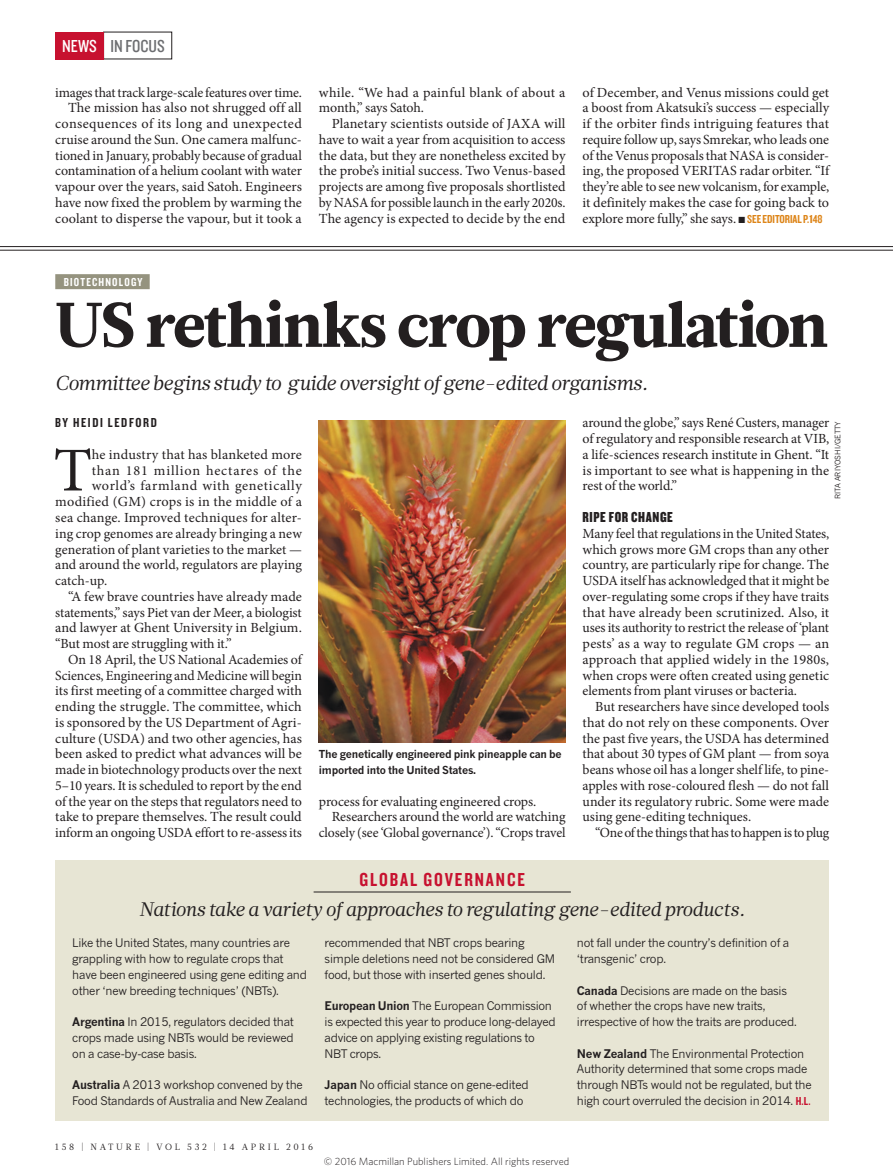
<style>
.page{position:relative;width:893px;height:1174px;background:#fff}
.page>*{position:absolute;margin:0;border:0;box-sizing:border-box;transform-origin:0 0}
.HEAD_42{font:900 63px "Glosa Math";letter-spacing:-.025em;color:#231f20}
.BODY_DROP_CAP{font:62.4px "Minion Pro";color:#231f20}
.INTRO{font:italic 20.25px "Glosa Math";color:#231f20}
.BOX_HEAD{font:italic 19.5px "Glosa Math";color:#231f20}
.BOX_STRAP{font:19.5px "Knockout 49 Liteweight";letter-spacing:.1em;color:#c7112f}
.t1{font:18px "Knockout 29 Junior Ltweight";color:#6c6d70}
.CROSSHEAD{font:15px "Knockout 69 Full Liteweight";letter-spacing:.04em;color:#231f20}
.BODY_INDENT{font:13.95px/15.8px "Minion Pro";letter-spacing:-.005em;color:#231f20;text-align:justify}
.BODY_1ST_PARA{font:13.95px/15.8px "Minion Pro";letter-spacing:-.005em;color:#231f20;text-align:justify}
.BODY_DROP_CAP-2{font:13.95px "Minion Pro";letter-spacing:.01em;color:#231f20}
.BODY_INDENT-2{font:13.95px "Minion Pro";letter-spacing:-.025em;color:#231f20}
.BODY_DROP_CAP-3{font:13.95px "Minion Pro";letter-spacing:.045em;color:#231f20}
.BODY_DROP_CAP-4{font:13.95px "Minion Pro";letter-spacing:.055em;color:#231f20}
.AUTHOR_BYLINE{font:13.5px "Knockout 49 Liteweight";letter-spacing:.12em;color:#231f20}
.SUBJECT_STRAP{font:12px "Knockout 49 Liteweight";letter-spacing:.1em;color:#fff}
.BOX_COPY_1ST_PARA{font:11.7px/15.8px "News Gothic MTOT Regular 2";letter-spacing:-.02em;color:#231f20}
.PIC_CAPTION{font:700 10.8px/15.8px "News Gothic MTOT";letter-spacing:-.02em;color:#231f20}
.t2{font:300 10.5px "Whitney";color:#231f20}
.t3{font:9px "Glosa Math";letter-spacing:.3em;color:#231f20}
.PIC_CREDIT{font:7.5px "News Gothic MTOT Regular 2";color:#231f20}
.s1{color:#fff}
.s2{font-family:"Knockout 49 Liteweight";font-size:12px;color:#dd8519}
.s3{font-family:"Knockout 69 Full Liteweight";font-size:12px;color:#dd8519}
.s4{font-family:"News Gothic MTOT";font-weight:700}
.s5{font-family:"Knockout 49 Liteweight";font-size:12px;color:#c7112f}
</style>
<div class="page">
<hr style="left:0;top:246px;width:893px;height:1px;background:#231f20">
<hr style="left:0;top:250px;width:893px;height:1px;background:#231f20">
<div style="left:55px;top:860px;width:774px;height:260px;background:#e7e5d4"></div>
<hr style="left:314px;top:891px;width:257px;height:1px;background:#231f20">
<div style="left:55px;top:274px;width:95px;height:15px;background:#95937f"></div>
<img style="left:319px;top:421px;width:247px;height:321px">
<div style="left:55px;top:32px;width:49px;height:27px;background:#c7112f"></div>
<p class="t1" style="left:62px;top:34px;width:104px"><span class="s1">NEWS</span> IN FOCUS</p>
<p class="BODY_INDENT" style="left:55px;top:84px;width:248px">images that track large-scale features over time.</p>
<p class="BODY_INDENT" style="left:55px;top:100px;width:248px;text-indent:13px">The mission has also not shrugged off all consequences of its long and unexpected cruise around the Sun. One camera malfunc&shy;tioned in January, probably because of gradual contamination of a helium coolant with water vapour over the years, said Satoh. Engineers have now fixed the problem by warming the coolant to disperse the vapour, but it took a</p>
<p class="BODY_INDENT" style="left:319px;top:84px;width:248px">while. “We had a painful blank of about a month,” says Satoh.</p>
<p class="BODY_INDENT" style="left:319px;top:116px;width:248px;text-indent:13px">Planetary scientists outside of JAXA will have to wait a year from acquisition to access the data, but they are nonetheless excited by the probe’s initial success. Two Venus-based projects are among five proposals shortlisted by NASA for possible launch in the early 2020s.<br>The agency is expected to decide by the end</p>
<p class="BODY_INDENT" style="left:583px;top:84px;width:248px">of December, and Venus missions could get a boost from Akatsuki’s success — especially if the orbiter finds intriguing features that require follow up, says Smrekar, who leads one of the Venus proposals that NASA is consider&shy;ing, the proposed VERITAS radar orbiter. “If they’re able to see new volcanism, for example, it definitely makes the case for going back to explore more fully,” she says. ■ <span class="s2">SEE EDITORIAL P.</span><span class="s3">1</span><span class="s2">48</span></p>
<p class="SUBJECT_STRAP" style="left:64px;top:274px;width:80px">BIOTECHNOLOGY</p>
<p class="HEAD_42" style="left:55px;top:283px;width:773px">US rethinks crop regulation</p>
<p class="INTRO" style="left:55px;top:369px;width:595px">Committee begins study to guide oversight of gene-edited organisms.</p>
<p class="AUTHOR_BYLINE" style="left:55px;top:414px;width:103px">BY HEIDI LEDFORD</p>
<p class="BODY_DROP_CAP" style="left:54px;top:429px;width:40px">T</p>
<p class="BODY_DROP_CAP-2" style="left:92px;top:445px;width:212px">he industry that has blanketed more</p>
<p class="BODY_DROP_CAP-4" style="left:92px;top:461px;width:212px">than 181 million hectares of the</p>
<p class="BODY_DROP_CAP-3" style="left:92px;top:476px;width:212px">world’s farmland with genetically</p>
<p class="BODY_DROP_CAP-2" style="left:55px;top:492px;width:248px">modified (GM) crops is in the middle of a</p>
<p class="BODY_DROP_CAP-2" style="left:55px;top:508px;width:248px">sea change. Improved techniques for alter-</p>
<p class="BODY_DROP_CAP-2" style="left:55px;top:524px;width:248px">ing crop genomes are already bringing a new</p>
<p class="BODY_DROP_CAP-2" style="left:55px;top:539px;width:248px">generation of plant varieties to the market —</p>
<p class="BODY_DROP_CAP-2" style="left:55px;top:555px;width:248px">and around the world, regulators are playing</p>
<p class="BODY_DROP_CAP-2" style="left:55px;top:571px;width:54px">catch-up.</p>
<p class="BODY_INDENT" style="left:55px;top:588px;width:248px;text-indent:13px">“A few brave countries have already made statements,” says Piet van der Meer, a biologist and lawyer at Ghent University in Belgium. “But most are struggling with it.”</p>
<p class="BODY_INDENT" style="left:55px;top:651px;width:248px;text-indent:13px">On 18 April, the US National Academies of Sciences, Engineering and Medicine will begin its first meeting of a committee charged with ending the struggle. The committee, which is sponsored by the US Department of Agri&shy;culture (USDA) and two other agencies, has been asked to predict what advances will be made in biotechnology products over the next 5–10 years. It is scheduled to report by the end of the year on the steps that regulators need to take to prepare themselves. The result could inform an ongoing USDA effort to re-assess its</p>
<p class="PIC_CAPTION" style="left:319px;top:746px;width:244px">The genetically engineered pink pineapple can be imported into the United States.</p>
<p class="BODY_INDENT" style="left:319px;top:793px;width:219px">process for evaluating engineered crops.</p>
<p class="BODY_INDENT" style="left:319px;top:809px;width:248px;text-align:right">Researchers around the world are watching closely (see ‘Global governance’). “Crops travel</p>
<p class="BODY_INDENT" style="left:583px;top:415px;width:248px">around the globe,” says René Custers, manager of regulatory and responsible research at VIB, a life-sciences research institute in Ghent. “It is important to see what is happening in the rest of the world.”</p>
<p class="CROSSHEAD" style="left:583px;top:507px;width:92px">RIPE FOR CHANGE</p>
<p class="BODY_1ST_PARA" style="left:583px;top:525px;width:248px">Many feel that regulations in the United States, which grows more GM crops than any other country, are particularly ripe for change. The USDA itself has acknowledged that it might be over-regulating some crops if they have traits that have already been scrutinized. Also, it uses its authority to restrict the release of ‘plant pests’ as a way to regulate GM crops — an approach that applied widely in the 1980s, when crops were often created using genetic elements from plant viruses or bacteria.</p>
<p class="BODY_INDENT" style="left:583px;top:699px;width:248px;text-indent:13px">But researchers have since developed tools that do not rely on these components. Over the past five years, the USDA has determined that about 30 types of GM plant — from soya beans whose oil has a longer shelf life, to pine&shy;apples with rose-coloured flesh — do not fall under its regulatory rubric. Some were made using gene-editing techniques.</p>
<p class="BODY_INDENT-2" style="left:595px;top:823px;width:235px">“One of the things that has to happen is to plug</p>
<p class="PIC_CREDIT" style="left:833px;top:499px;width:79px;rotate:-90deg">RITA ARIYOSHI/GETTY</p>
<p class="BOX_STRAP" style="left:359px;top:867px;width:167px">GLOBAL GOVERNANCE</p>
<p class="BOX_HEAD" style="left:139px;top:896px;width:608px">Nations take a variety of approaches to regulating gene-edited products.</p>
<p class="BOX_COPY_1ST_PARA" style="left:72px;top:935px;width:236px">Like the United States, many countries are grappling with how to regulate crops that have been engineered using gene editing and other ‘new breeding techniques’ (NBTs).</p>
<p class="BOX_COPY_1ST_PARA" style="left:72px;top:1014px;width:223px;text-align:justify"><span class="s4">Argentina</span> In 2015, regulators decided that crops made using NBTs would be reviewed on a case-by-case basis.</p>
<p class="BOX_COPY_1ST_PARA" style="left:72px;top:1077px;width:237px"><span class="s4">Australia</span> A 2013 workshop convened by the<br>Food Standards of Australia and New Zealand</p>
<p class="BOX_COPY_1ST_PARA" style="left:325px;top:935px;width:232px">recommended that NBT crops bearing simple deletions need not be considered GM food, but those with inserted genes should.</p>
<p class="BOX_COPY_1ST_PARA" style="left:325px;top:998px;width:233px"><span class="s4">European Union</span> The European Commission is expected this year to produce long-delayed advice on applying existing regulations to NBT crops.</p>
<p class="BOX_COPY_1ST_PARA" style="left:325px;top:1077px;width:206px"><span class="s4">Japan</span> No official stance on gene-edited technologies, the products of which do</p>
<p class="BOX_COPY_1ST_PARA" style="left:577px;top:935px;width:214px">not fall under the country’s definition of a ‘transgenic’ crop.</p>
<p class="BOX_COPY_1ST_PARA" style="left:577px;top:982px;width:221px"><span class="s4">Canada</span> Decisions are made on the basis of whether the crops have new traits, irrespective of how the traits are produced.</p>
<p class="BOX_COPY_1ST_PARA" style="left:577px;top:1045px;width:236px"><span class="s4">New Zealand</span> The Environmental Protection Authority determined that some crops made through NBTs would not be regulated, but the high court overruled the decision in 2014. <span class="s5">H.L.</span></p>
<p class="t3" style="left:55px;top:1141px;width:259px">158 | NATURE | VOL 532 | 14 APRIL 2016</p>
<p class="t2" style="left:324px;top:1154px;width:247px">© 2016 Macmillan Publishers Limited. All rights reserved</p>
</div>
